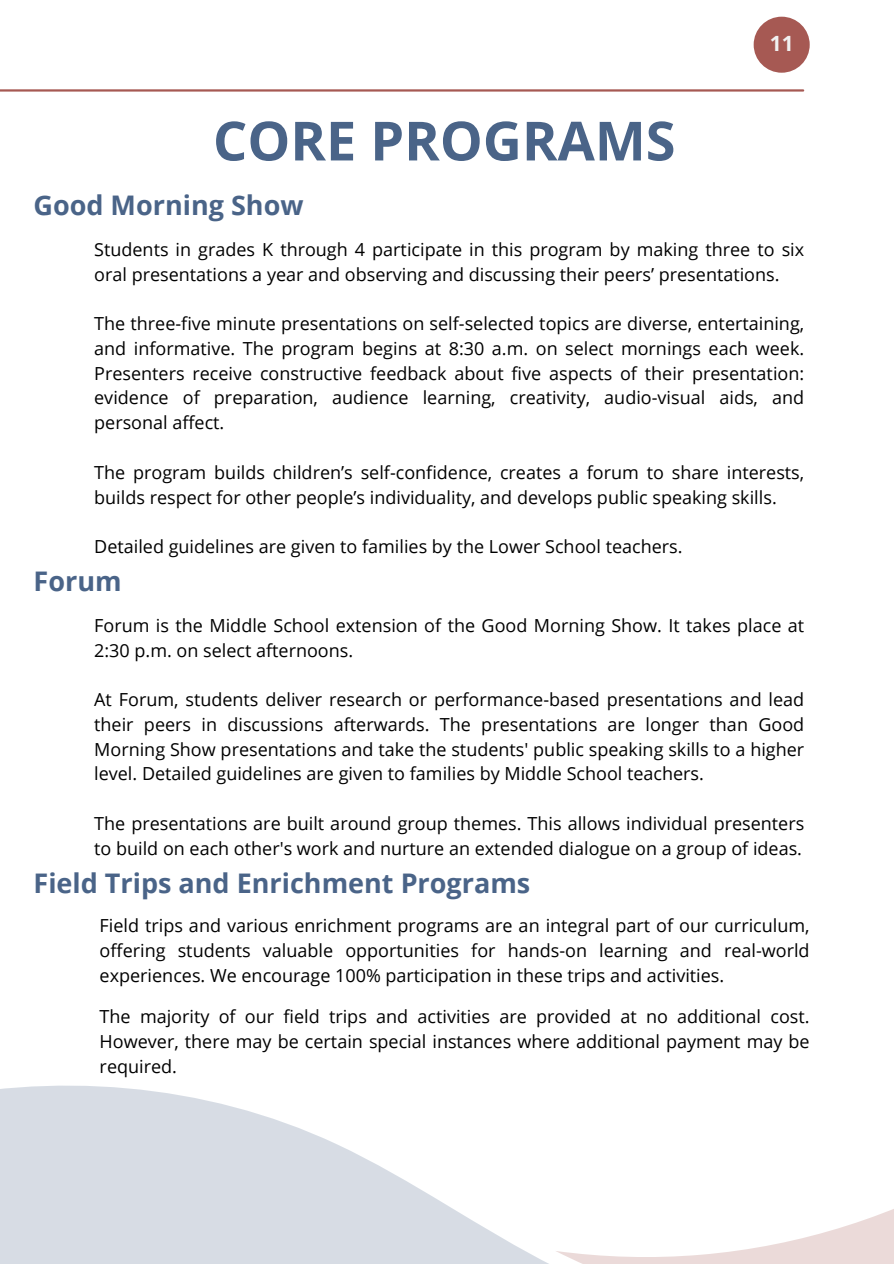
<style>
.page{position:relative;width:894px;height:1264px;background:#fff}
.page>*{position:absolute;margin:0;border:0;box-sizing:border-box;transform-origin:0 0}
.t1{font:700 54px "Open Sans";color:#4a6488}
.t2{font:700 27px "Open Sans";color:#4a6488}
.t3{font:700 21px "Open Sans";color:#f1f1f1}
.t4{font:18px/24.8px "Open Sans";color:#000}
</style>
<div class="page">
<hr style="left:0;top:89px;width:802px;height:3px;background:#a65953">
<div style="left:753px;top:17px;width:56px;height:56px;background:#a65953;border-radius:50%"></div>
<svg style="left:0;top:1085px;width:547px;height:178px;fill:#d7dce4"></svg>
<svg style="left:556px;top:1209px;width:337px;height:54px"></svg>
<p class="t1" style="left:213px;top:103px;width:464px">CORE PROGRAMS</p>
<p class="t3" style="left:769px;top:29px;width:25px">11</p>
<h1 class="t2" style="left:34px;top:186px;width:271px">Good Morning Show</h1>
<h2 class="t4" style="left:94px;top:236px;width:711px">Students in grades K through 4 participate in this program by making three to six oral presentations a year and observing and discussing their peers’ presentations.</h2>
<p class="t4" style="left:94px;top:311px;width:711px;text-align:justify">The three-five minute presentations on self-selected topics are diverse, entertaining, and informative. The program begins at 8:30 a.m. on select mornings each week.<br>Presenters receive constructive feedback about five aspects of their presentation: evidence of preparation, audience learning, creativity, audio-visual aids, and personal affect.</p>
<p class="t4" style="left:94px;top:459px;width:711px">The program builds children’s self-confidence, creates a forum to share interests, builds respect for other people’s individuality, and develops public speaking skills.</p>
<p class="t4" style="left:94px;top:533px;width:589px">Detailed guidelines are given to families by the Lower School teachers.</p>
<p class="t2" style="left:34px;top:562px;width:89px">Forum</p>
<h2 class="t4" style="left:94px;top:612px;width:711px">Forum is the Middle School extension of the Good Morning Show. It takes place at<br>2:30 p.m. on select afternoons.</h2>
<p class="t4" style="left:94px;top:686px;width:711px;text-align:justify">At Forum, students deliver research or performance-based presentations and lead their peers in discussions afterwards. The presentations are longer than Good Morning Show presentations and take the students' public speaking skills to a higher level. Detailed guidelines are given to families by Middle School teachers.</p>
<p class="t4" style="left:94px;top:810px;width:711px">The presentations are built around group themes. This allows individual presenters to build on each other's work and nurture an extended dialogue on a group of ideas.</p>
<h2 class="t2" style="left:34px;top:863px;width:498px">Field Trips and Enrichment Programs</h2>
<p class="t4" style="left:100px;top:912px;width:711px;text-align:justify">Field trips and various enrichment programs are an integral part of our curriculum, offering students valuable opportunities for hands-on learning and real-world experiences. We encourage 100% participation in these trips and activities.</p>
<p class="t4" style="left:100px;top:1003px;width:711px;text-align:justify">The majority of our field trips and activities are provided at no additional cost.<br>However, there may be certain special instances where additional payment may be required.</p>
</div>
